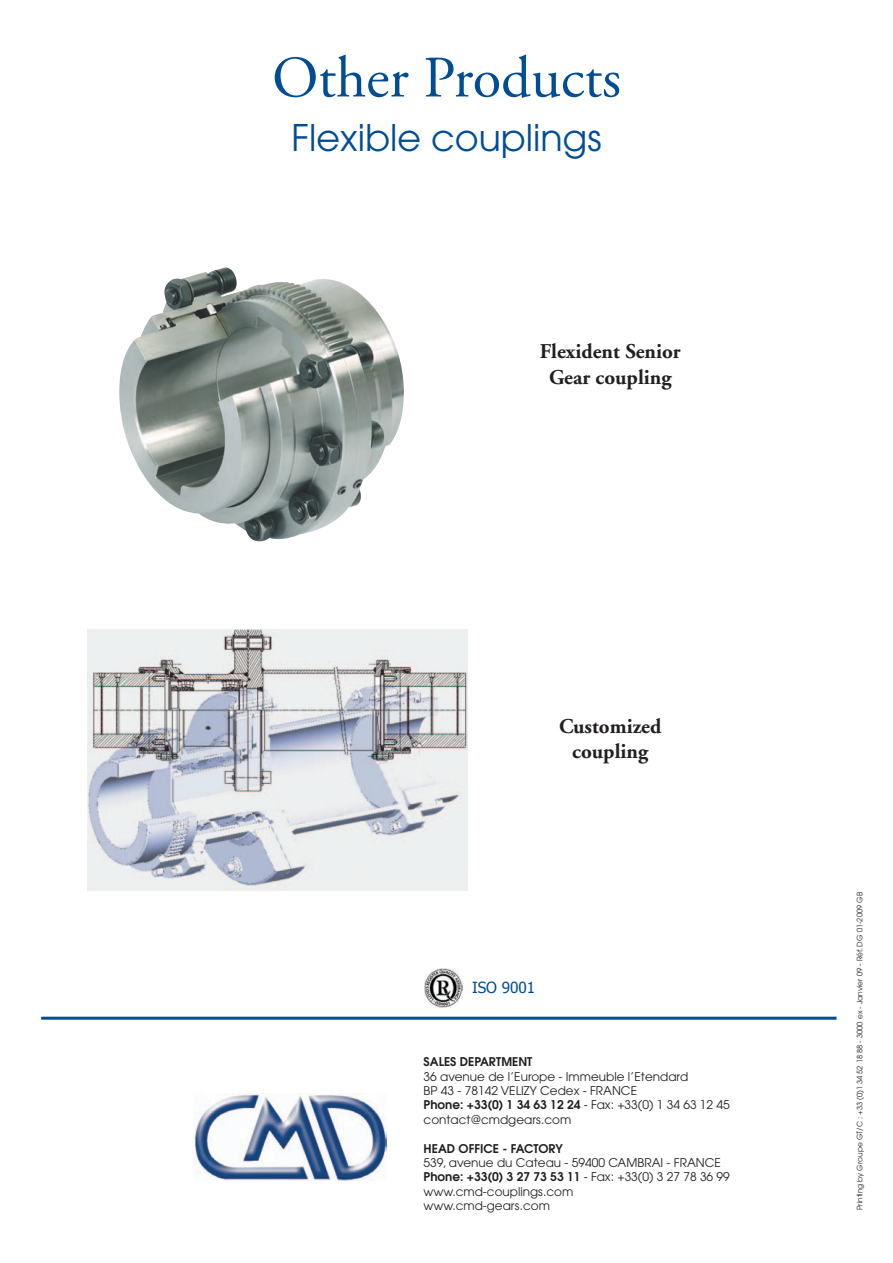
<style>
.page{position:relative;width:893px;height:1263px;background:#fff}
.page>*{position:absolute;margin:0;border:0;box-sizing:border-box;transform-origin:0 0}
.t1{font:58.5px "Adobe Garamond";color:#014d95}
.t2{font:36.6px "Avant Garde";color:#014d95}
.t3{font:700 21px/25.2px "Adobe Garamond";color:#231f20;text-align:center}
.t4{font:15.3px "Tahoma";color:#014d95}
.t5{font:12px/14.4px "Avant Garde";color:#231f20}
.t6{font:600 12px "Avant Garde";color:#231f20}
.t7{font:7.5px "Avant Garde";color:#231f20}
.s1{font-weight:600}
</style>
<div class="page">
<img style="left:119px;top:267px;width:285px;height:275px">
<img style="left:87px;top:629px;width:381px;height:262px">
<hr style="left:41px;top:1017px;width:796px;height:3px;background:#014d95">
<img style="left:193px;top:1093px;width:193px;height:88px">
<img style="left:424px;top:968px;width:38px;height:39px">
<h1 class="t1" style="left:272px;top:47px;width:350px">Other Products</h1>
<h2 class="t2" style="left:291px;top:117px;width:311px">Flexible couplings</h2>
<h3 class="t3" style="left:540px;top:339px;width:142px">Flexident Senior<br>Gear coupling</h3>
<h3 class="t3" style="left:559px;top:714px;width:104px">Customized coupling</h3>
<p class="t4" style="left:472px;top:977px;width:65px">ISO 9001</p>
<p class="t6" style="left:424px;top:1054px;width:110px">SALES DEPARTMENT</p>
<p class="t5" style="left:424px;top:1069px;width:308px">36 avenue de l’Europe - Immeuble l’Etendard<br>BP 43 - 78142 VELIZY Cedex - FRANCE<br><span class="s1">Phone: +33(0) 1 34 63 12 24</span> - Fax: +33(0) 1 34 63 12 45 contact@cmdgears.com</p>
<p class="t6" style="left:424px;top:1140px;width:141px">HEAD OFFICE - FACTORY</p>
<p class="t5" style="left:424px;top:1155px;width:308px">539, avenue du Cateau - 59400 CAMBRAI - FRANCE <span class="s1">Phone: +33(0) 3 27 73 53 11</span> - Fax: +33(0) 3 27 78 36 99 www.cmd-couplings.com<br>www.cmd-gears.com</p>
<p class="t7" style="left:855px;top:1210px;width:320px;rotate:-90deg">Printing by Groupe GT/C : +33 (0)1 34 52 18 88 - 3000 ex - Janvier 09 - Réf. DG 01-2009 GB</p>
</div>
